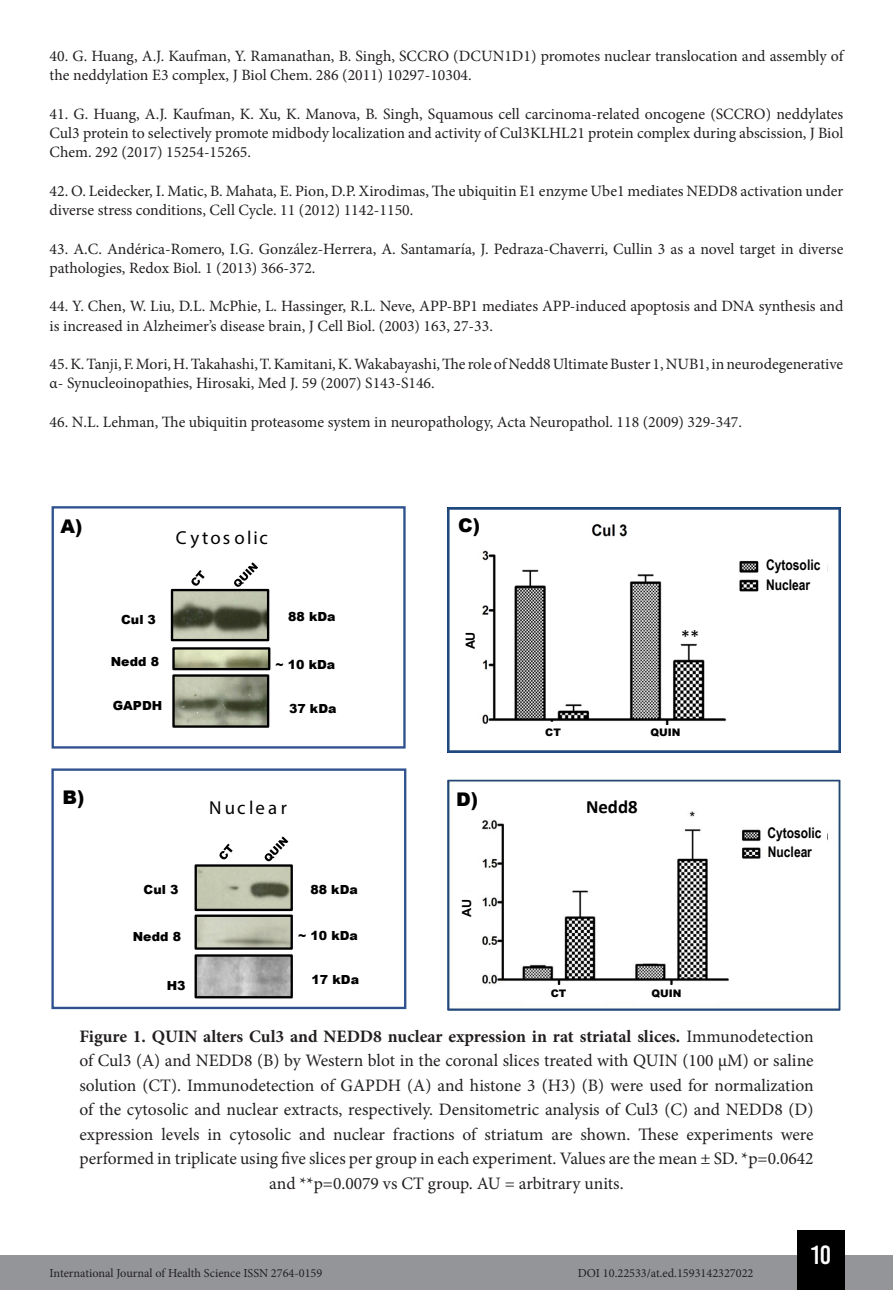
<style>
.page{position:relative;width:893px;height:1290px;background:#fff}
.page>*{position:absolute;margin:0;border:0;box-sizing:border-box;transform-origin:0 0}
.t1{font:26.25px "Bebas Kai";color:#fff}
.t2{font:18.9px "Myriad Pro";letter-spacing:.13em;color:#000}
.t3{font:900 18.9px "Arial";color:#000}
.t4{font:18.9px "Myriad Pro";letter-spacing:.17em;color:#000}
.t5{font:700 18.9px "Calibri";letter-spacing:.005em;color:#000}
.t6{font:18.9px "Calibri";color:#000}
.Info_Imagem{font:17.5px/24.5px "Minion Pro";color:#231f20;text-align:center}
.Referencias{font:15.75px/19.2px "Minion Pro";color:#231f20}
.t7{font:700 14.7px/19.1px "Arial Narrow";color:#000}
.t8{font:900 12.6px "Arial";letter-spacing:.005em;color:#000}
.t9{font:700 12.6px "Arial";color:#000}
.t10{font:12.25px "Minion Pro";color:#231f20}
.t11{font:900 10.5px "Arial";color:#000}
.s1{font-weight:700}
</style>
<div class="page">
<div style="left:0;top:1255px;width:893px;height:35px;background:#939598"></div>
<div style="left:797px;top:1230px;width:48px;height:60px;background:#000"></div>
<img style="left:449px;top:781px;width:390px;height:228px">
<div style="left:446px;top:778px;width:396px;height:234px;border:2px solid #fff"></div>
<div style="left:525px;top:985px;width:77px;height:19px;background:#fff"></div>
<div style="left:638px;top:985px;width:77px;height:19px;background:#fff"></div>
<div style="left:762px;top:827px;width:64px;height:19px;background:#fff"></div>
<div style="left:768px;top:846px;width:64px;height:18px;background:#fff"></div>
<img style="left:175px;top:677px;width:91px;height:48px">
<div style="left:172px;top:674px;width:97px;height:54px;border:2px solid #000"></div>
<img style="left:174px;top:592px;width:92px;height:46px">
<div style="left:171px;top:589px;width:98px;height:52px;border:2px solid #000"></div>
<img style="left:175px;top:650px;width:92px;height:17px">
<div style="left:172px;top:647px;width:98px;height:23px;border:2px solid #000"></div>
<svg style="left:234px;top:562px;width:24px;height:25px"></svg>
<svg style="left:191px;top:570px;width:14px;height:16px"></svg>
<div style="left:52px;top:506px;width:354px;height:242px;border:2px solid #2f528f"></div>
<svg style="left:265px;top:836px;width:23px;height:25px"></svg>
<svg style="left:219px;top:843px;width:14px;height:16px"></svg>
<img style="left:198px;top:917px;width:92px;height:30px">
<div style="left:195px;top:914px;width:98px;height:36px;border:2px solid #000"></div>
<img style="left:198px;top:867px;width:92px;height:41px">
<div style="left:195px;top:864px;width:98px;height:47px;border:2px solid #000"></div>
<img style="left:198px;top:957px;width:92px;height:38px">
<div style="left:195px;top:954px;width:98px;height:44px;border:2px solid #000"></div>
<div style="left:51px;top:768px;width:355px;height:241px;border:2px solid #2f528f"></div>
<img style="left:447px;top:507px;width:393px;height:245px">
<div style="left:508px;top:722px;width:78px;height:18px;background:#fff"></div>
<div style="left:635px;top:726px;width:78px;height:18px;background:#fff"></div>
<div style="left:762px;top:558px;width:65px;height:18px;background:#fff"></div>
<div style="left:761px;top:576px;width:65px;height:18px;background:#fff"></div>
<div style="left:587px;top:793px;width:64px;height:15px;background:#fff"></div>
<div style="left:462px;top:618px;width:18px;height:31px;background:#fff"></div>
<div style="left:459px;top:892px;width:17px;height:28px;background:#fff"></div>
<div style="left:557px;top:680px;width:31px;height:15px;background:#fff"></div>
<div style="left:677px;top:618px;width:31px;height:15px;background:#fff"></div>
<p class="Referencias" style="left:50px;top:46px;width:795px">40. G. Huang, A.J. Kaufman, Y. Ramanathan, B. Singh, SCCRO (DCUN1D1) promotes nuclear translocation and assembly of the neddylation E3 complex, J Biol Chem. 286 (2011) 10297-10304.</p>
<p class="Referencias" style="left:50px;top:104px;width:795px;text-align:justify">41. G. Huang, A.J. Kaufman, K. Xu, K. Manova, B. Singh, Squamous cell carcinoma-related oncogene (SCCRO) neddylates Cul3 protein to selectively promote midbody localization and activity of Cul3KLHL21 protein complex during abscission, J Biol Chem. 292 (2017) 15254-15265.</p>
<p class="Referencias" style="left:50px;top:181px;width:795px">42. O. Leidecker, I. Matic, B. Mahata, E. Pion, D.P. Xirodimas, The ubiquitin E1 enzyme Ube1 mediates NEDD8 activation under diverse stress conditions, Cell Cycle. 11 (2012) 1142-1150.</p>
<p class="Referencias" style="left:50px;top:239px;width:795px">43. A.C. Andérica-Romero, I.G. González-Herrera, A. Santamaría, J. Pedraza-Chaverri, Cullin 3 as a novel target in diverse pathologies, Redox Biol. 1 (2013) 366-372.</p>
<p class="Referencias" style="left:50px;top:297px;width:795px">44. Y. Chen, W. Liu, D.L. McPhie, L. Hassinger, R.L. Neve, APP-BP1 mediates APP-induced apoptosis and DNA synthesis and is increased in Alzheimer’s disease brain, J Cell Biol. (2003) 163, 27-33.</p>
<p class="Referencias" style="left:50px;top:354px;width:795px">45. K. Tanji, F. Mori, H. Takahashi, T. Kamitani, K. Wakabayashi, The role of Nedd8 Ultimate Buster 1, NUB1, in neurodegenerative α- Synucleoinopathies, Hirosaki, Med J. 59 (2007) S143-S146.</p>
<p class="Referencias" style="left:50px;top:412px;width:694px">46. N.L. Lehman, The ubiquitin proteasome system in neuropathology, Acta Neuropathol. 118 (2009) 329-347.</p>
<p class="t3" style="left:61px;top:512px;width:24px">A)</p>
<p class="t2" style="left:176px;top:525px;width:94px">Cytosolic</p>
<p class="t8" style="left:121px;top:610px;width:36px">Cul 3</p>
<p class="t8" style="left:111px;top:652px;width:50px">Nedd 8</p>
<p class="t8" style="left:113px;top:696px;width:51px">GAPDH</p>
<p class="t8" style="left:288px;top:608px;width:49px">88 kDa</p>
<p class="t8" style="left:275px;top:655px;width:61px">~ 10 kDa</p>
<p class="t8" style="left:289px;top:699px;width:49px">37 kDa</p>
<p class="t3" style="left:63px;top:784px;width:24px">B)</p>
<p class="t4" style="left:209px;top:796px;width:79px">Nuclear</p>
<p class="t8" style="left:144px;top:880px;width:36px">Cul 3</p>
<p class="t8" style="left:133px;top:928px;width:50px">Nedd 8</p>
<p class="t8" style="left:167px;top:976px;width:20px">H3</p>
<p class="t8" style="left:310px;top:880px;width:49px">88 kDa</p>
<p class="t8" style="left:298px;top:926px;width:61px">~ 10 kDa</p>
<p class="t8" style="left:312px;top:971px;width:49px">17 kDa</p>
<p class="t3" style="left:458px;top:512px;width:24px">C)</p>
<p class="t9" style="left:462px;top:649px;width:19px;rotate:-90deg">AU</p>
<p class="t6" style="left:681px;top:624px;width:20px">**</p>
<p class="t11" style="left:545px;top:724px;width:17px">CT</p>
<p class="t11" style="left:650px;top:724px;width:32px">QUIN</p>
<p class="t3" style="left:456px;top:786px;width:24px">D)</p>
<p class="t5" style="left:586px;top:794px;width:53px">Nedd8</p>
<p class="t9" style="left:458px;top:917px;width:19px;rotate:-90deg">AU</p>
<p class="t11" style="left:551px;top:985px;width:17px">CT</p>
<p class="t11" style="left:651px;top:985px;width:32px">QUIN</p>
<p class="t7" style="left:766px;top:554px;width:56px;line-height:20.5px">Cytosolic<br>Nuclear</p>
<p class="t7" style="left:767px;top:822px;width:56px">Cytosolic<br>Nuclear</p>
<p class="Info_Imagem" style="left:79px;top:1024px;width:736px"><span class="s1">Figure 1. QUIN alters Cul3 and NEDD8 nuclear expression in rat striatal slices.</span> Immunodetection of Cul3 (A) and NEDD8 (B) by Western blot in the coronal slices treated with QUIN (100 μM) or saline solution (CT). Immunodetection of GAPDH (A) and histone 3 (H3) (B) were used for normalization of the cytosolic and nuclear extracts, respectively. Densitometric analysis of Cul3 (C) and NEDD8 (D) expression levels in cytosolic and nuclear fractions of striatum are shown. These experiments were performed in triplicate using five slices per group in each experiment. Values are the mean ± SD. *p=0.0642 and **p=0.0079 vs CT group. AU = arbitrary units.</p>
<p class="t10" style="left:50px;top:1265px;width:274px">International Journal of Health Science ISSN 2764-0159</p>
<p class="t10" style="left:578px;top:1265px;width:177px">DOI 10.22533/at.ed.1593142327022</p>
<h1 class="t1" style="left:811px;top:1241px;width:22px">10</h1>
</div>
